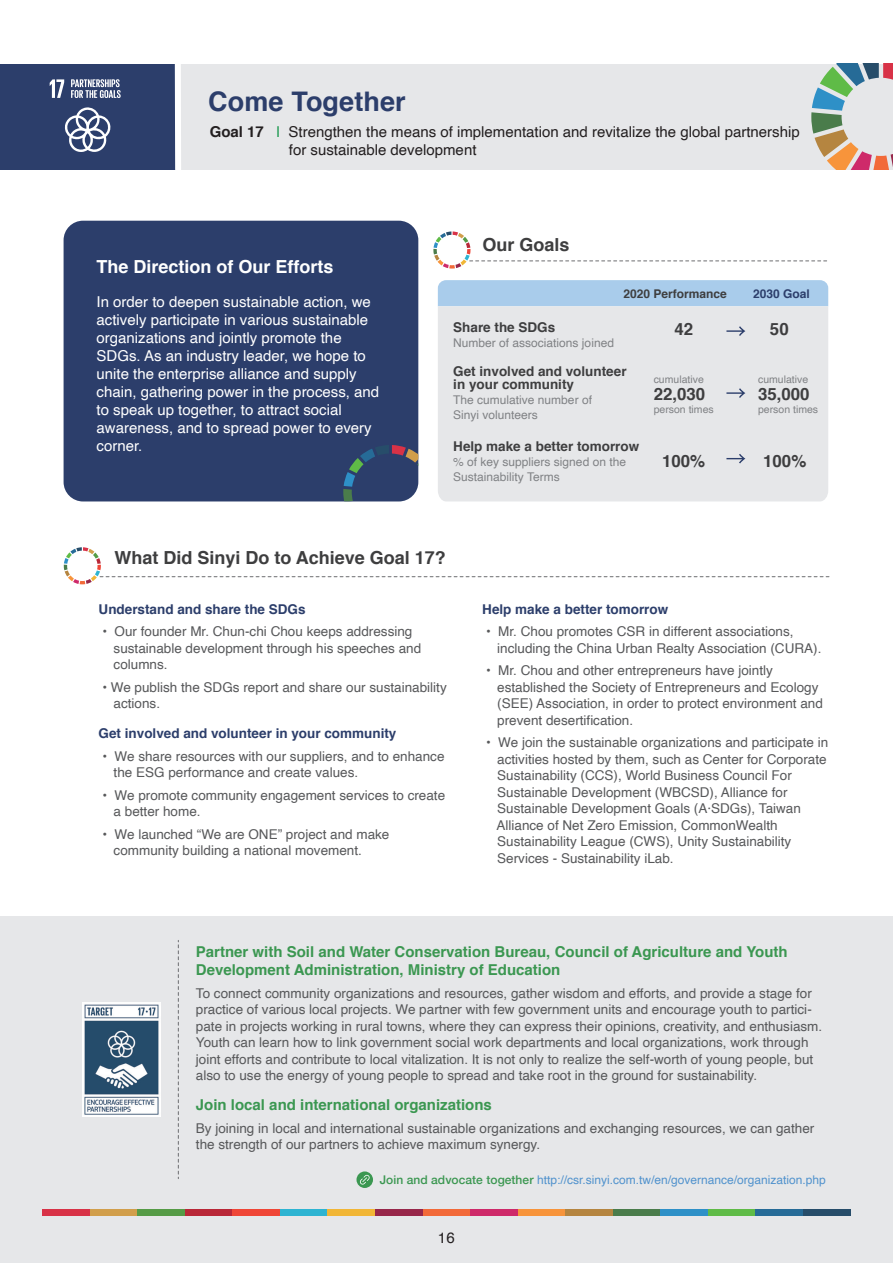
<style>
.page{position:relative;width:893px;height:1263px;background:#fff}
.page>*{position:absolute;margin:0;border:0;box-sizing:border-box;transform-origin:0 0}
.t1{font:700 27px "Helvetica";letter-spacing:.005em;color:#2c3e6b}
.t2{font:700 18px "Helvetica";color:#3e3e3f}
.t3{font:700 18px "Helvetica";color:#fff}
.t4{font:700 16.8px "Helvetica";color:#3e3e3f}
.t5{font:15px/18px "Helvetica";color:#fff}
.t6{font:700 15px/18px "Helvetica";color:#3b9751}
.t7{font:15px/18px "Helvetica";color:#231f20}
.t8{font:13.5px/16.5px "Helvetica";color:#57585a}
.t9{font:700 13.5px "Helvetica";color:#2c3e6b}
.t10{font:700 13.5px/13.5px "Helvetica";color:#3e3e3f}
.t11{font:12px/15px "Helvetica";color:#808285}
.t12{font:12px "Helvetica";color:#5192cd}
.t13{font:700 12px "Helvetica";color:#3e3e3f}
.t14{font:700 12px "Helvetica";color:#2c3e6b}
.t15{font:10.5px "Helvetica";color:#808285}
.s1{font-weight:700}
.s2{color:#0d9344}
.s3{font-family:"Helvetica Neue";font-weight:500;color:#3b9751}
</style>
<div class="page">
<div style="left:0;top:64px;width:893px;height:106px;background:#e6e7e9"></div>
<div style="left:0;top:64px;width:175px;height:106px;background:#2c3e6b"></div>
<div style="left:0;top:916px;width:893px;height:347px;background:#e6e7e9"></div>
<svg style="left:178px;top:940px;width:1px;height:238px"></svg>
<svg style="left:64px;top:547px;width:765px;height:37px"></svg>
<svg style="left:356px;top:1171px;width:17px;height:17px"></svg>
<svg style="left:360px;top:1175px;width:10px;height:9px"></svg>
<div style="left:64px;top:221px;width:354px;height:280px;background:#2c3e6b;border-radius:19px"></div>
<svg style="left:343px;top:445px;width:75px;height:56px"></svg>
<div style="left:175px;top:64px;width:6px;height:106px;background:#fff"></div>
<svg style="left:811px;top:64px;width:82px;height:106px"></svg>
<img style="left:83px;top:1002px;width:78px;height:114px">
<div style="left:438px;top:280px;width:390px;height:26px;background:#a9cceb"></div>
<div style="left:438px;top:306px;width:390px;height:195px;background:#e6e7e9"></div>
<svg style="left:433px;top:231px;width:394px;height:38px"></svg>
<svg style="left:726px;top:454px;width:19px;height:9px"></svg>
<svg style="left:726px;top:326px;width:19px;height:10px"></svg>
<svg style="left:726px;top:388px;width:19px;height:10px"></svg>
<svg style="left:50px;top:79px;width:14px;height:19px"></svg>
<svg style="left:64px;top:107px;width:47px;height:45px"></svg>
<svg style="left:71px;top:79px;width:50px;height:19px"></svg>
<div style="left:42px;top:1210px;width:48px;height:6px;background:#d83247"></div>
<div style="left:90px;top:1210px;width:47px;height:6px;background:#d19e4b"></div>
<div style="left:137px;top:1210px;width:48px;height:6px;background:#559b46"></div>
<div style="left:185px;top:1210px;width:47px;height:6px;background:#b92838"></div>
<div style="left:232px;top:1210px;width:48px;height:6px;background:#ef4637"></div>
<div style="left:280px;top:1210px;width:48px;height:6px;background:#2eb4d2"></div>
<div style="left:328px;top:1210px;width:47px;height:6px;background:#f1b636"></div>
<div style="left:375px;top:1210px;width:48px;height:6px;background:#97274a"></div>
<div style="left:423px;top:1210px;width:47px;height:6px;background:#f26a39"></div>
<div style="left:470px;top:1210px;width:48px;height:6px;background:#ce2a6a"></div>
<div style="left:518px;top:1210px;width:47px;height:6px;background:#f7943b"></div>
<div style="left:565px;top:1210px;width:48px;height:6px;background:#b58540"></div>
<div style="left:613px;top:1210px;width:47px;height:6px;background:#4a7c4b"></div>
<div style="left:660px;top:1210px;width:48px;height:6px;background:#2e90c7"></div>
<div style="left:708px;top:1210px;width:48px;height:6px;background:#5fbb47"></div>
<div style="left:756px;top:1210px;width:47px;height:6px;background:#266b97"></div>
<div style="left:803px;top:1210px;width:48px;height:6px;background:#274d6a"></div>
<h1 class="t1" style="left:208px;top:80px;width:199px">Come Together</h1>
<p class="t7" style="left:289px;top:124px;width:512px;text-indent:-79px"><span class="s1">Goal 17</span> <span class="s2">|</span> Strengthen the means of implementation and revitalize the global partnership for sustainable development</p>
<h2 class="t3" style="left:97px;top:252px;width:239px">The Direction of Our Efforts</h2>
<p class="t5" style="left:97px;top:293px;width:284px">In order to deepen sustainable action, we actively participate in various sustainable organizations and jointly promote the SDGs. As an industry leader, we hope to unite the enterprise alliance and supply chain, gathering power in the process, and to speak up together, to attract social awareness, and to spread power to every corner.</p>
<h2 class="t2" style="left:483px;top:230px;width:89px">Our Goals</h2>
<p class="t10" style="left:453px;top:320px;width:104px">Share the SDGs</p>
<p class="t11" style="left:453px;top:335px;width:162px">Number of associations joined</p>
<p class="t13" style="left:624px;top:284px;width:105px">2020 Performance</p>
<p class="t14" style="left:753px;top:284px;width:58px">2030 Goal</p>
<p class="t4" style="left:674px;top:315px;width:20px">42</p>
<p class="t4" style="left:770px;top:315px;width:20px">50</p>
<p class="t10" style="left:453px;top:364px;width:175px">Get involved and volunteer in your community</p>
<p class="t11" style="left:453px;top:393px;width:140px">The cumulative number of<br>Sinyi volunteers</p>
<p class="t15" style="left:654px;top:371px;width:52px">cumulative</p>
<p class="t4" style="left:654px;top:380px;width:53px">22,030</p>
<p class="t15" style="left:654px;top:401px;width:62px">person times</p>
<p class="t15" style="left:758px;top:371px;width:52px">cumulative</p>
<p class="t4" style="left:758px;top:380px;width:53px">35,000</p>
<p class="t15" style="left:758px;top:401px;width:62px">person times</p>
<p class="t10" style="left:453px;top:440px;width:188px">Help make a better tomorrow</p>
<p class="t11" style="left:453px;top:455px;width:174px">% of key suppliers signed on the<br>Sustainability Terms</p>
<p class="t4" style="left:662px;top:447px;width:45px">100%</p>
<p class="t4" style="left:763px;top:447px;width:45px">100%</p>
<h2 class="t2" style="left:114px;top:543px;width:333px">What Did Sinyi Do to Achieve Goal 17?</h2>
<p class="t9" style="left:99px;top:598px;width:209px">Understand and share the SDGs</p>
<p class="t8" style="left:114px;top:623px;width:309px;text-indent:-11px">• Our founder Mr. Chun-chi Chou keeps addressing sustainable development through his speeches and columns.</p>
<p class="t8" style="left:114px;top:679px;width:335px;text-indent:-11px">• We publish the SDGs report and share our sustainability actions.</p>
<p class="t9" style="left:99px;top:722px;width:299px">Get involved and volunteer in your community</p>
<p class="t8" style="left:114px;top:748px;width:332px;text-indent:-11px">• We share resources with our suppliers, and to enhance the ESG performance and create values.</p>
<p class="t8" style="left:114px;top:787px;width:333px;text-indent:-11px">• We promote community engagement services to create a better home.</p>
<p class="t8" style="left:114px;top:826px;width:277px;text-indent:-11px">• We launched “We are ONE” project and make community building a national movement.</p>
<p class="t9" style="left:482px;top:598px;width:188px">Help make a better tomorrow</p>
<p class="t8" style="left:497px;top:623px;width:326px;text-indent:-11px">• Mr. Chou promotes CSR in different associations, including the China Urban Realty Association (CURA).</p>
<p class="t8" style="left:497px;top:662px;width:327px;text-indent:-11px">• Mr. Chou and other entrepreneurs have jointly established the Society of Entrepreneurs and Ecology (SEE) Association, in order to protect environment and prevent desertification.</p>
<p class="t8" style="left:496px;top:734px;width:333px;text-indent:-11px">• We join the sustainable organizations and participate in activities hosted by them, such as Center for Corporate Sustainability (CCS), World Business Council For Sustainable Development (WBCSD), Alliance for Sustainable Development Goals (A·SDGs), Taiwan Alliance of Net Zero Emission, CommonWealth Sustainability League (CWS), Unity Sustainability Services - Sustainability iLab.</p>
<p class="t6" style="left:196px;top:943px;width:593px">Partner with Soil and Water Conservation Bureau, Council of Agriculture and Youth<br>Development Administration, Ministry of Education</p>
<p class="t8" style="left:196px;top:985px;width:628px">To connect community organizations and resources, gather wisdom and efforts, and provide a stage for practice of various local projects. We partner with few government units and encourage youth to partici&shy;pate in projects working in rural towns, where they can express their opinions, creativity, and enthusiasm.<br>Youth can learn how to link government social work departments and local organizations, work through joint efforts and contribute to local vitalization. It is not only to realize the self-worth of young people, but also to use the energy of young people to spread and take root in the ground for sustainability.</p>
<p class="t6" style="left:196px;top:1096px;width:297px">Join local and international organizations</p>
<p class="t8" style="left:196px;top:1120px;width:620px">By joining in local and international sustainable organizations and exchanging resources, we can gather the strength of our partners to achieve maximum synergy.</p>
<p class="t12" style="left:380px;top:1170px;width:448px"><span class="s3">Join and advocate together</span> http://csr.sinyi.com.tw/en/governance/organization.php</p>
<p class="t7" style="left:438px;top:1229px;width:19px">16</p>
</div>
